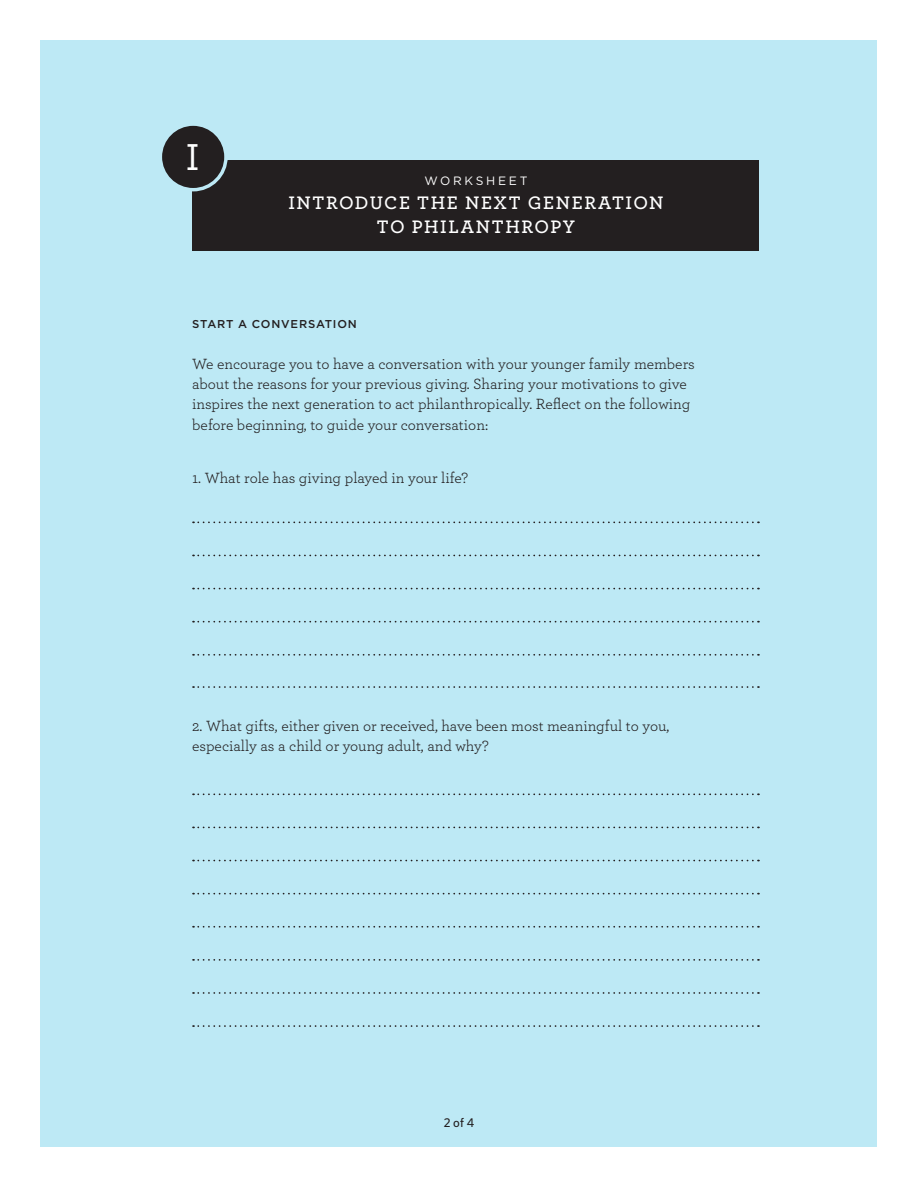
<style>
.page{position:relative;width:918px;height:1188px;background:#fff}
.page>*{position:absolute;margin:0;border:0;box-sizing:border-box;transform-origin:0 0}
.t1{font:500 39.3px "Archer";color:#fff}
.t2{font:600 18.9px/24.2px "Archer";letter-spacing:.085em;color:#fff;text-align:center}
.t3{font:15.6px/20.2px "Archer";color:#231f20}
.t4{font:500 12.75px "Whitney";color:#231f20}
.t5{font:12.15px "Gotham";letter-spacing:.225em;color:#fff}
.t6{font:500 11.4px "Gotham";letter-spacing:.07em;color:#231f20}
</style>
<div class="page">
<div style="left:40px;top:40px;width:838px;height:1108px;background:#bde9f5"></div>
<svg style="left:193px;top:588px;width:566px;height:1px"></svg>
<svg style="left:193px;top:621px;width:566px;height:2px"></svg>
<svg style="left:193px;top:654px;width:566px;height:2px"></svg>
<svg style="left:193px;top:686px;width:566px;height:2px"></svg>
<svg style="left:193px;top:860px;width:566px;height:1px"></svg>
<svg style="left:193px;top:959px;width:566px;height:2px"></svg>
<svg style="left:193px;top:926px;width:566px;height:2px"></svg>
<svg style="left:193px;top:1025px;width:566px;height:2px"></svg>
<svg style="left:193px;top:555px;width:566px;height:1px"></svg>
<svg style="left:193px;top:827px;width:566px;height:1px"></svg>
<svg style="left:193px;top:893px;width:566px;height:2px"></svg>
<svg style="left:193px;top:992px;width:566px;height:2px"></svg>
<svg style="left:193px;top:521px;width:566px;height:2px"></svg>
<svg style="left:193px;top:793px;width:566px;height:2px"></svg>
<div style="left:193px;top:161px;width:566px;height:90px;background:#231f20"></div>
<div style="left:160px;top:124px;width:66px;height:66px;background:#231f20;border-radius:50%"></div>
<div style="left:159px;top:122px;width:69px;height:69px;border:3px solid #bde9f5;border-radius:50%"></div>
<p class="t1" style="left:186px;top:129px;width:15px">I</p>
<p class="t5" style="left:424px;top:172px;width:105px">WORKSHEET</p>
<p class="t2" style="left:288px;top:189px;width:377px">INTRODUCE THE NEXT GENERATION<br>TO PHILANTHROPY</p>
<p class="t6" style="left:192px;top:317px;width:166px">START A CONVERSATION</p>
<p class="t3" style="left:192px;top:353px;width:504px">We encourage you to have a conversation with your younger family members about the reasons for your previous giving. Sharing your motivations to give inspires the next generation to act philanthropically. Reflect on the following before beginning, to guide your conversation:</p>
<p class="t3" style="left:192px;top:467px;width:278px">1. What role has giving played in your life?</p>
<p class="t3" style="left:192px;top:715px;width:479px">2. What gifts, either given or received, have been most meaningful to you, especially as a child or young adult, and why?</p>
<p class="t4" style="left:444px;top:1114px;width:32px">2 of 4</p>
</div>
